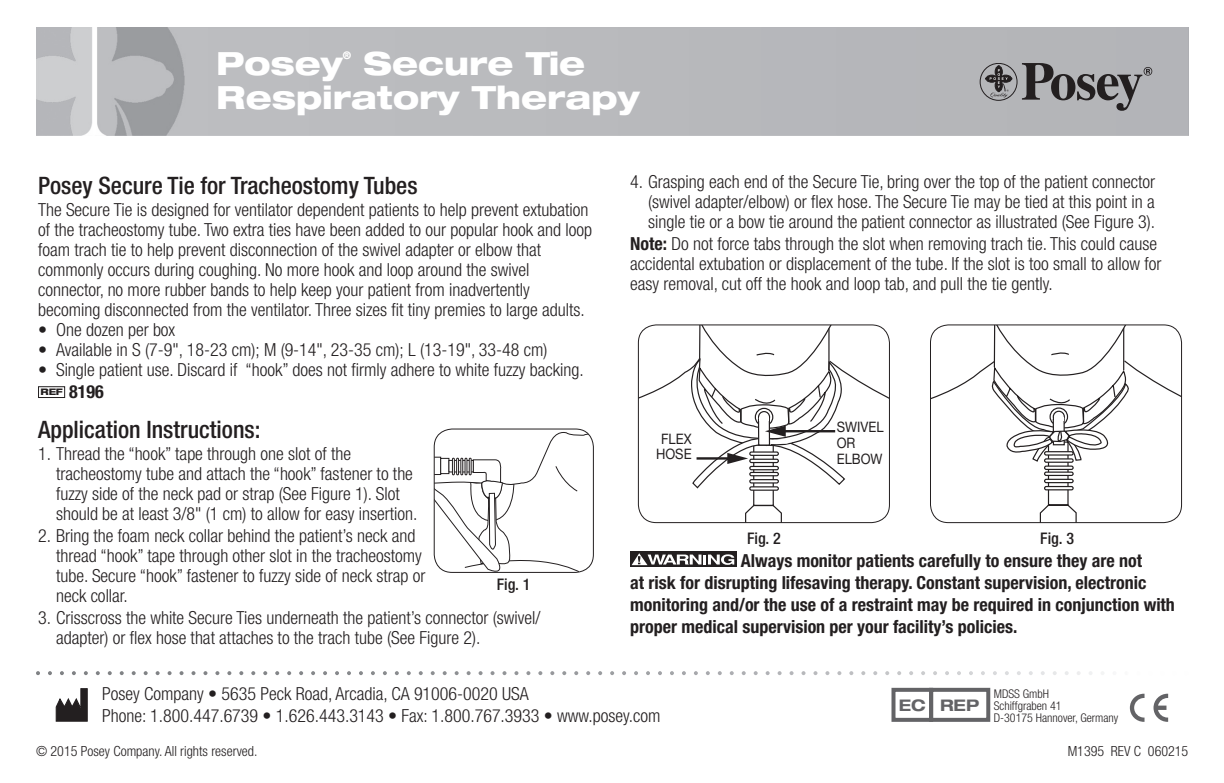
<style>
.page{position:relative;width:1224px;height:783px;background:#fff}
.page>*{position:absolute;margin:0;border:0;box-sizing:border-box;transform-origin:0 0}
.t1{font:800 expanded 32px/34px "Helvetica Neue LT Std";color:#fff}
.t2{font:500 condensed 24px "Helvetica Neue LT Std";color:#231f20}
.t3{font:300 condensed 18px/20px "Helvetica Neue LT Std";color:#231f20}
.t4{font:700 condensed 18px/22px "Helvetica Neue LT Std";color:#231f20}
.t5{font:500 condensed 16px "Helvetica Neue LT Std";color:#231f20}
.t6{font:700 expanded 16px "Helvetica Neue LT Std";color:#636366}
.t7{font:14.4px/15.6px "Helvetica Neue LT Std";color:#231f20;scale:.9 1}
.t8{font:300 condensed 14px "Helvetica Neue LT Std";color:#231f20}
.t9{font:300 condensed 12px/12px "Helvetica Neue LT Std";color:#231f20}
.t10{font:800 expanded 10.4px "Helvetica Neue LT Std";color:#fff}
.s1{font-weight:800;font-stretch:expanded;font-size:9px}
.s2{font-weight:700}
</style>
<div class="page">
<div style="left:38px;top:386px;width:27px;height:12px;border:1px solid #231f20"></div>
<svg style="left:434px;top:430px;width:159px;height:142px"></svg>
<div style="left:469px;top:457px;width:3px;height:18px;border:1px solid #231f20"></div>
<div style="left:434px;top:428px;width:160px;height:145px;border:1px solid #231f20;border-radius:18px"></div>
<svg style="left:930px;top:325px;width:251px;height:197px"></svg>
<div style="left:930px;top:324px;width:252px;height:199px;border:1px solid #231f20;border-radius:18px"></div>
<svg style="left:638px;top:325px;width:251px;height:197px"></svg>
<div style="left:638px;top:324px;width:252px;height:199px;border:1px solid #231f20;border-radius:18px"></div>
<svg style="left:1130px;top:693px;width:14px;height:28px"></svg>
<svg style="left:1153px;top:693px;width:15px;height:28px"></svg>
<svg style="left:36px;top:671px;width:1068px;height:4px"></svg>
<div style="left:891px;top:687px;width:42px;height:34px;border:4px solid #636366"></div>
<div style="left:929px;top:687px;width:61px;height:34px;border:4px solid #636366"></div>
<img style="left:36px;top:27px;width:1152px;height:108px">
<svg style="left:1022px;top:63px;width:130px;height:48px;background:#8a898c"></svg>
<svg style="left:985px;top:65px;width:27px;height:33px"></svg>
<div style="left:980px;top:63px;width:37px;height:38px;border:1px solid #231f20;border-radius:50%"></div>
<div style="left:630px;top:551px;width:107px;height:16px;background:#231f20"></div>
<svg style="left:631px;top:553px;width:103px;height:12px"></svg>
<svg style="left:55px;top:688px;width:33px;height:33px"></svg>
<h1 class="t1" style="left:216px;top:46px;width:128px">Posey</h1>
<p class="t10" style="left:343px;top:49px;width:10px">®</p>
<h1 class="t1" style="left:216px;top:46px;width:425px;text-indent:148px">Secure Tie<br>Respiratory Therapy</h1>
<h2 class="t2" style="left:38px;top:171px;width:381px">Posey Secure Tie for Tracheostomy Tubes</h2>
<p class="t3" style="left:38px;top:199px;width:555px">The Secure Tie is designed for ventilator dependent patients to help prevent extubation of the tracheostomy tube. Two extra ties have been added to our popular hook and loop foam trach tie to help prevent disconnection of the swivel adapter or elbow that commonly occurs during coughing. No more hook and loop around the swivel connector, no more rubber bands to help keep your patient from inadvertently becoming disconnected from the ventilator. Three sizes fit tiny premies to large adults.</p>
<p class="t3" style="left:38px;top:319px;width:139px">• One dozen per box</p>
<p class="t3" style="left:38px;top:339px;width:511px">• Available in S (7-9", 18-23 cm); M (9-14", 23-35 cm); L (13-19", 33-48 cm)</p>
<p class="t3" style="left:38px;top:358px;width:547px;line-height:22px">• Single patient use. Discard if “hook” does not firmly adhere to white fuzzy backing.<br><span class="s1">REF</span> <span class="s2">8196</span></p>
<h2 class="t2" style="left:38px;top:415px;width:224px">Application Instructions:</h2>
<p class="t3" style="left:56px;top:443px;width:363px;text-indent:-18px">1. Thread the “hook” tape through one slot of the tracheostomy tube and attach the “hook” fastener to the fuzzy side of the neck pad or strap (See Figure 1). Slot should be at least 3/8" (1 cm) to allow for easy insertion.</p>
<p class="t3" style="left:56px;top:525px;width:371px;text-indent:-18px">2. Bring the foam neck collar behind the patient’s neck and thread “hook” tape through other slot in the tracheostomy tube. Secure “hook” fastener to fuzzy side of neck strap or neck collar.</p>
<p class="t3" style="left:56px;top:607px;width:486px;text-indent:-18px">3. Crisscross the white Secure Ties underneath the patient’s connector (swivel/ adapter) or flex hose that attaches to the trach tube (See Figure 2).</p>
<p class="t5" style="left:497px;top:574px;width:35px">Fig. 1</p>
<p class="t3" style="left:648px;top:171px;width:508px;text-align:justify;text-indent:-18px">4. Grasping each end of the Secure Tie, bring over the top of the patient connector (swivel adapter/elbow) or flex hose. The Secure Tie may be tied at this point in a single tie or a bow tie around the patient connector as illustrated (See Figure 3).</p>
<p class="t3" style="left:630px;top:233px;width:533px"><span class="s2">Note:</span> Do not force tabs through the slot when removing trach tie. This could cause accidental extubation or displacement of the tube. If the slot is too small to allow for easy removal, cut off the hook and loop tab, and pull the tie gently.</p>
<p class="t7" style="left:656px;top:430px;width:41px;text-align:center">FLEX<br>HOSE</p>
<p class="t5" style="left:747px;top:529px;width:35px">Fig. 2</p>
<p class="t7" style="left:837px;top:419px;width:53px">SWIVEL<br>OR<br>ELBOW</p>
<p class="t5" style="left:1040px;top:529px;width:35px">Fig. 3</p>
<p class="t4" style="left:630px;top:549px;width:546px;text-indent:111px">Always monitor patients carefully to ensure they are not<br>at risk for disrupting lifesaving therapy. Constant supervision, electronic monitoring and/or the use of a restraint may be required in conjunction with proper medical supervision per your facility’s policies.</p>
<p class="t3" style="left:102px;top:682px;width:560px;line-height:21.6px">Posey Company • 5635 Peck Road, Arcadia, CA 91006-0020 USA<br>Phone: 1.800.447.6739 • 1.626.443.3143 • Fax: 1.800.767.3933 • www.posey.com</p>
<p class="t8" style="left:36px;top:743px;width:223px">© 2015 Posey Company. All rights reserved.</p>
<p class="t8" style="left:1067px;top:743px;width:122px">M1395 REV C 060215</p>
<p class="t9" style="left:994px;top:687px;width:126px">MDSS GmbH<br>Schiffgraben 41<br>D-30175 Hannover, Germany</p>
<p class="t6" style="left:899px;top:694px;width:82px">EC REP</p>
</div>
